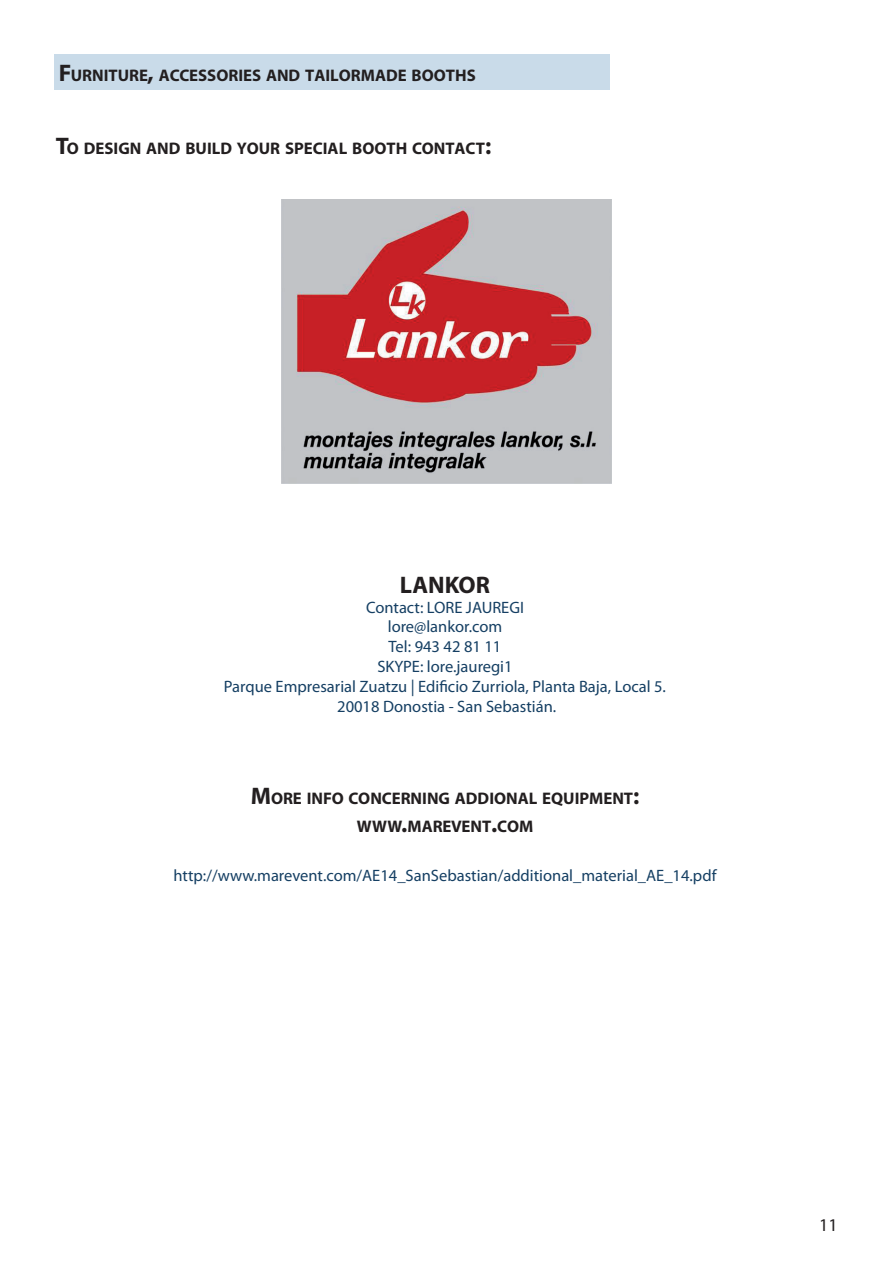
<style>
.page{position:relative;width:893px;height:1263px;background:#fff}
.page>*{position:absolute;margin:0;border:0;box-sizing:border-box;transform-origin:0 0}
.t1{font:700 24px "Myriad Pro";color:#231f20}
.t2{font:18px "Myriad Pro";color:#231f20}
.t3{font:700 16.8px/28.8px "Myriad Pro";color:#231f20;text-align:center}
.t4{font:16.5px/19.8px "Myriad Pro";color:#153f63;text-align:center}
.s1{font-size:24px}
</style>
<div class="page">
<div style="left:54px;top:54px;width:555px;height:35px;background:#c9dbe9"></div>
<img style="left:282px;top:200px;width:330px;height:283px">
<p class="t3" style="left:59px;top:60px;width:417px"><span class="s1">F</span>URNITURE<span class="s1">,</span> ACCESSORIES AND TAILORMADE BOOTHS</p>
<p class="t3" style="left:56px;top:133px;width:437px"><span class="s1">T</span>O DESIGN AND BUILD YOUR SPECIAL BOOTH CONTACT<span class="s1">:</span></p>
<h1 class="t1" style="left:400px;top:569px;width:45px">LANKOR</h1>
<p class="t4" style="left:224px;top:597px;width:444px">Contact: LORE JAUREGI<br>lore@lankor.com<br>Tel: 943 42 81 11<br>SKYPE: lore.jauregi1<br>Parque Empresarial Zuatzu | Edificio Zurriola, Planta Baja, Local 5.<br>20018 Donostia - San Sebastián.</p>
<p class="t3" style="left:251px;top:783px;width:390px"><span class="s1">M</span>ORE INFO CONCERNING ADDIONAL EQUIPMENT<span class="s1">:<br></span>WWW<span class="s1">.</span>MAREVENT<span class="s1">.</span>COM</p>
<p class="t4" style="left:174px;top:865px;width:544px">http://www.marevent.com/AE14_SanSebastian/additional_material_AE_14.pdf</p>
<p class="t2" style="left:819px;top:1214px;width:20px">11</p>
</div>
